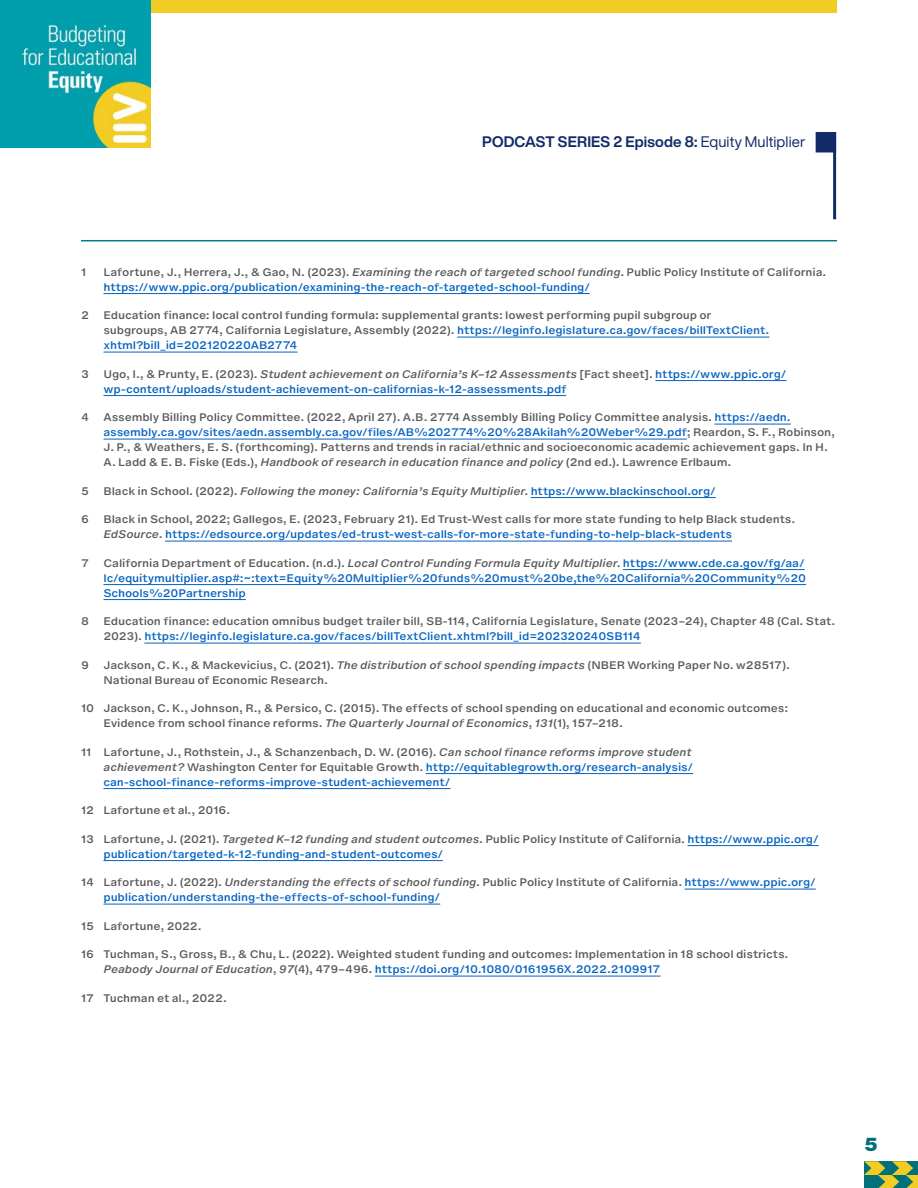
<style>
.page{position:relative;width:918px;height:1188px;background:#fff}
.page>*{position:absolute;margin:0;border:0;box-sizing:border-box;transform-origin:0 0}
.t1{font:800 18px "Helvetica Now Micro";color:#00707a}
.t2{font:700 15px "Helvetica Now Display";letter-spacing:.01em;color:#112b68}
.t3{font:500 10.5px/15px "Helvetica Now Micro";letter-spacing:-.015em;color:#58595b}
.t4{font:500 10.5px/15px "Helvetica Now Micro";letter-spacing:-.015em;color:#0563c1}
.t5{font:italic 500 10.5px "Helvetica Now Micro";letter-spacing:-.015em;color:#58595b}
.s1{font-weight:400}
.s2{color:#58595b}
.s3{font-style:italic;color:#58595b}
.s4{color:#0563c1}
.s5{font-style:italic}
.s6{font-style:normal}
.s7{font-style:normal;color:#0563c1}
</style>
<div class="page">
<div style="left:151px;top:0;width:686px;height:13px;background:#f3cc23"></div>
<svg style="left:864px;top:1161px;width:54px;height:27px"></svg>
<div style="left:0;top:0;width:151px;height:148px;background:#009fad"></div>
<img style="left:21px;top:25px;width:130px;height:123px">
<svg style="left:816px;top:132px;width:17px;height:20px"></svg>
<hr style="left:833px;top:132px;width:3px;height:87px;background:#112b68">
<hr style="left:104px;top:293px;width:486px;height:1px;background:#0563c1">
<hr style="left:457px;top:337px;width:312px;height:1px;background:#0563c1">
<hr style="left:104px;top:352px;width:194px;height:1px;background:#0563c1">
<hr style="left:655px;top:380px;width:132px;height:1px;background:#0563c1">
<hr style="left:104px;top:395px;width:462px;height:1px;background:#0563c1">
<hr style="left:715px;top:424px;width:76px;height:1px;background:#0563c1">
<hr style="left:104px;top:439px;width:583px;height:1px;background:#0563c1">
<hr style="left:531px;top:497px;width:185px;height:1px;background:#0563c1">
<hr style="left:165px;top:541px;width:567px;height:1px;background:#0563c1">
<hr style="left:623px;top:569px;width:182px;height:1px;background:#0563c1">
<hr style="left:104px;top:584px;width:702px;height:1px;background:#0563c1">
<hr style="left:104px;top:599px;width:142px;height:1px;background:#0563c1">
<hr style="left:144px;top:643px;width:497px;height:1px;background:#0563c1">
<hr style="left:426px;top:773px;width:267px;height:1px;background:#0563c1">
<hr style="left:104px;top:788px;width:346px;height:1px;background:#0563c1">
<hr style="left:688px;top:845px;width:131px;height:1px;background:#0563c1">
<hr style="left:104px;top:860px;width:339px;height:1px;background:#0563c1">
<hr style="left:685px;top:889px;width:131px;height:1px;background:#0563c1">
<hr style="left:104px;top:904px;width:336px;height:1px;background:#0563c1">
<hr style="left:375px;top:976px;width:286px;height:1px;background:#0563c1">
<hr style="left:81px;top:240px;width:756px;height:1px;background:#007e85">
<h2 class="t2" style="left:482px;top:131px;width:325px">PODCAST SERIES 2 Episode 8: <span class="s1">Equity Multiplier</span></h2>
<p class="t3" style="left:81px;top:264px;width:7px">1</p>
<p class="t4" style="left:104px;top:264px;width:724px"><span class="s2">Lafortune, J., Herrera, J., &amp; Gao, N. (2023).</span> <span class="s3">Examining the reach of targeted school funding</span><span class="s2">. Public Policy Institute of California. </span>https://www.ppic.org/publication/examining-the-reach-of-targeted-school-funding/</p>
<p class="t3" style="left:81px;top:308px;width:9px">2</p>
<p class="t3" style="left:104px;top:308px;width:667px">Education finance: local control funding formula: supplemental grants: lowest performing pupil subgroup or subgroups, AB 2774, California Legislature, Assembly (2022). <span class="s4">https://leginfo.legislature.ca.gov/faces/billTextClient. xhtml?bill_id=202120220AB2774</span></p>
<p class="t3" style="left:81px;top:366px;width:9px">3</p>
<p class="t4" style="left:104px;top:366px;width:685px"><span class="s2">Ugo, I., &amp; Prunty, E. (2023).</span> <span class="s3">Student achievement on California’s K–12 Assessments</span> <span class="s2">[Fact sheet].</span> https://www.ppic.org/ wp-content/uploads/student-achievement-on-californias-k-12-assessments.pdf</p>
<p class="t3" style="left:81px;top:410px;width:9px">4</p>
<p class="t3" style="left:104px;top:410px;width:733px">Assembly Billing Policy Committee. (2022, April 27). A.B. 2774 Assembly Billing Policy Committee analysis. <span class="s4">https://aedn. assembly.ca.gov/sites/aedn.assembly.ca.gov/files/AB%202774%20%28Akilah%20Weber%29.pdf</span>; Reardon, S. F., Robinson, J. P., &amp; Weathers, E. S. (forthcoming). Patterns and trends in racial/ethnic and socioeconomic academic achievement gaps. In H.<br>A. Ladd &amp; E. B. Fiske (Eds.), <span class="s5">Handbook of research in education finance and policy</span> (2nd ed.). Lawrence Erlbaum.</p>
<p class="t3" style="left:81px;top:483px;width:9px">5</p>
<p class="t5" style="left:104px;top:483px;width:614px"><span class="s6">Black in School. (2022).</span> Following the money: California’s Equity Multiplier<span class="s6">.</span> <span class="s7">https://www.blackinschool.org/</span></p>
<p class="t3" style="left:81px;top:512px;width:9px">6</p>
<p class="t3" style="left:104px;top:512px;width:693px">Black in School, 2022; Gallegos, E. (2023, February 21). Ed Trust-West calls for more state funding to help Black students.<br><span class="s5">EdSource</span>. <span class="s4">https://edsource.org/updates/ed-trust-west-calls-for-more-state-funding-to-help-black-students</span></p>
<p class="t3" style="left:81px;top:555px;width:9px">7</p>
<p class="t4" style="left:104px;top:555px;width:704px"><span class="s2">California Department of Education. (n.d.).</span> <span class="s3">Local Control Funding Formula Equity Multiplier</span><span class="s2">.</span> https://www.cde.ca.gov/fg/aa/ lc/equitymultiplier.asp#:~:text=Equity%20Multiplier%20funds%20must%20be,the%20California%20Community%20<br>Schools%20Partnership</p>
<p class="t3" style="left:81px;top:614px;width:9px">8</p>
<p class="t3" style="left:104px;top:614px;width:733px">Education finance: education omnibus budget trailer bill, SB-114, California Legislature, Senate (2023–24), Chapter 48 (Cal. Stat.<br>2023). <span class="s4">https://leginfo.legislature.ca.gov/faces/billTextClient.xhtml?bill_id=202320240SB114</span></p>
<p class="t3" style="left:81px;top:657px;width:9px">9</p>
<p class="t3" style="left:104px;top:657px;width:688px">Jackson, C. K., &amp; Mackevicius, C. (2021). <span class="s5">The distribution of school spending impacts</span> (NBER Working Paper No. w28517).<br>National Bureau of Economic Research.</p>
<p class="t3" style="left:104px;top:701px;width:686px;text-indent:-23px">10 Jackson, C. K., Johnson, R., &amp; Persico, C. (2015). The effects of school spending on educational and economic outcomes:<br>Evidence from school finance reforms. <span class="s5">The Quarterly Journal of Economics</span>, <span class="s5">131</span>(1), 157–218.</p>
<p class="t4" style="left:104px;top:744px;width:591px;text-indent:-23px"><span class="s2">11 Lafortune, J., Rothstein, J., &amp; Schanzenbach, D. W. (2016).</span> <span class="s3">Can school finance reforms improve student achievement?</span> <span class="s2">Washington Center for Equitable Growth.</span> http://equitablegrowth.org/research-analysis/ can-school-finance-reforms-improve-student-achievement/</p>
<p class="t3" style="left:81px;top:803px;width:151px">12 Lafortune et al., 2016.</p>
<p class="t4" style="left:104px;top:831px;width:717px;text-indent:-23px"><span class="s2">13 Lafortune, J. (2021).</span> <span class="s3">Targeted K–12 funding and student outcomes</span><span class="s2">. Public Policy Institute of California.</span> https://www.ppic.org/ publication/targeted-k-12-funding-and-student-outcomes/</p>
<p class="t4" style="left:104px;top:875px;width:714px;text-indent:-23px"><span class="s2">14 Lafortune, J. (2022).</span> <span class="s3">Understanding the effects of school funding</span><span class="s2">. Public Policy Institute of California.</span> https://www.ppic.org/ publication/understanding-the-effects-of-school-funding/</p>
<p class="t3" style="left:81px;top:918px;width:122px">15 Lafortune, 2022.</p>
<p class="t3" style="left:104px;top:947px;width:687px;text-indent:-23px">16 Tuchman, S., Gross, B., &amp; Chu, L. (2022). Weighted student funding and outcomes: Implementation in 18 school districts.<br><span class="s5">Peabody Journal of Education</span>, <span class="s5">97</span>(4), 479–496. <span class="s4">https://doi.org/10.1080/0161956X.2022.2109917</span></p>
<p class="t3" style="left:81px;top:990px;width:147px">17 Tuchman et al., 2022.</p>
<h1 class="t1" style="left:864px;top:1131px;width:15px">5</h1>
</div>
